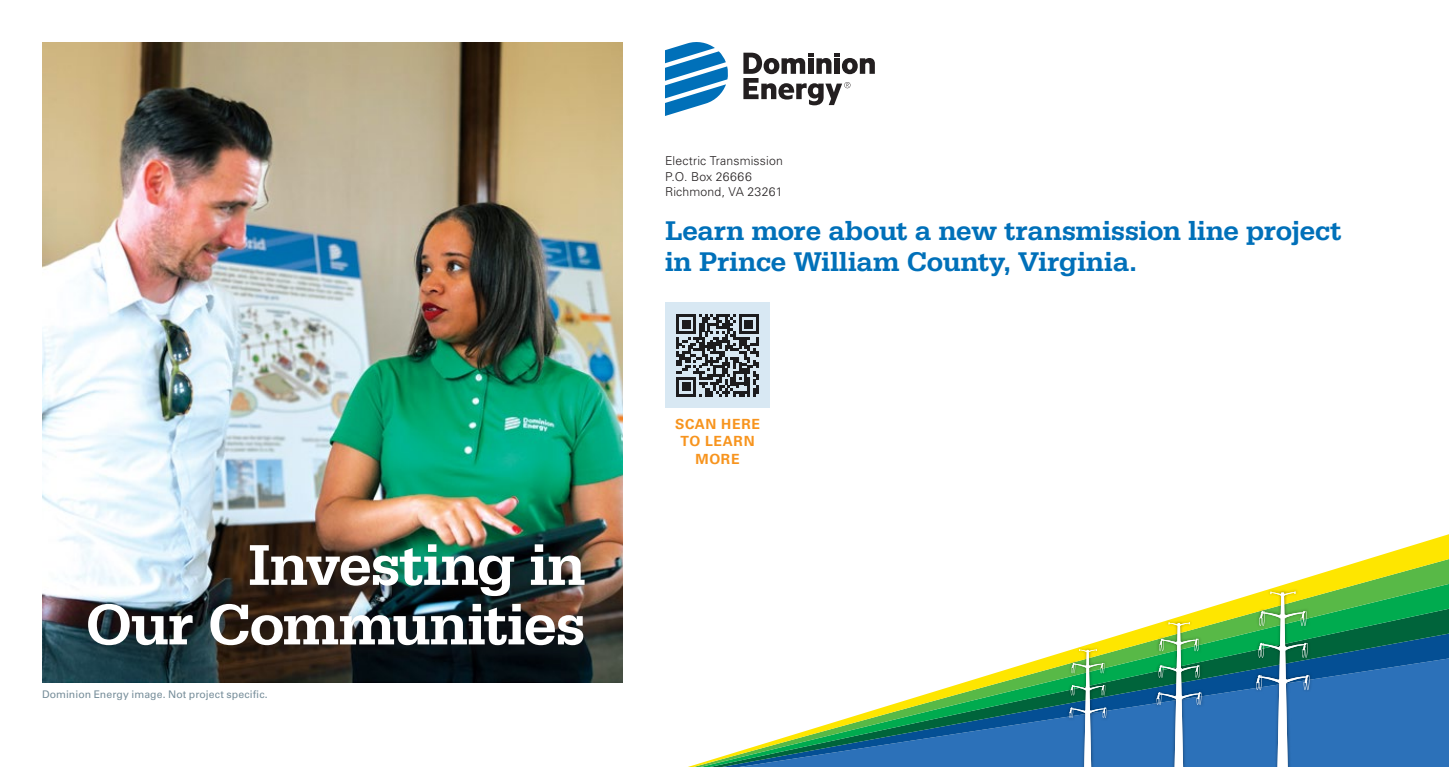
<style>
.page{position:relative;width:1449px;height:767px;background:#fff}
.page>*{position:absolute;margin:0;border:0;box-sizing:border-box;transform-origin:0 0}
.t1{font:500 59.5px/59.5px "Serifa";letter-spacing:-.01em;color:#fff;text-align:right}
.t2{font:500 28px/31.5px "Serifa";color:#0070b9}
.t3{font:700 14px/17.5px "Univers LT Pro 65";letter-spacing:.05em;color:#f7941e;text-align:center}
.t4{font:300 12.25px/15.8px "Univers LT Pro 45";letter-spacing:.015em;color:#231f20}
.t5{font:10.5px "Univers LT Pro 55 Roman";letter-spacing:.005em;color:#768d99}
</style>
<div class="page">
<svg style="left:665px;top:42px;width:63px;height:74px"></svg>
<svg style="left:743px;top:53px;width:132px;height:52px"></svg>
<svg style="left:691px;top:534px;width:758px;height:232px"></svg>
<img style="left:1251px;top:586px;width:63px;height:180px">
<svg style="left:1256px;top:591px;width:53px;height:175px;background:#589793"></svg>
<img style="left:1152px;top:617px;width:54px;height:149px">
<svg style="left:1157px;top:622px;width:44px;height:144px;background:#589892"></svg>
<img style="left:1064px;top:644px;width:47px;height:122px">
<svg style="left:1069px;top:649px;width:37px;height:117px;background:#599891"></svg>
<img style="left:42px;top:42px;width:581px;height:640px">
<div style="left:76px;top:534px;width:528px;height:133px;background:#231f20;opacity:.47"></div>
<div style="left:665px;top:303px;width:105px;height:105px;background:#d8e8f3"></div>
<svg style="left:676px;top:314px;width:83px;height:82px"></svg>
<h1 class="t1" style="left:86px;top:535px;width:501px">Investing in<br>Our Communities</h1>
<p class="t5" style="left:42px;top:686px;width:227px">Dominion Energy image. Not project specific.</p>
<p class="t4" style="left:665px;top:152px;width:119px">Electric Transmission<br>P.O. Box 26666<br>Richmond, VA 23261</p>
<p class="t2" style="left:665px;top:214px;width:678px">Learn more about a new transmission line project in Prince William County, Virginia.</p>
<p class="t3" style="left:675px;top:414px;width:86px">SCAN HERE<br>TO LEARN<br>MORE</p>
</div>
